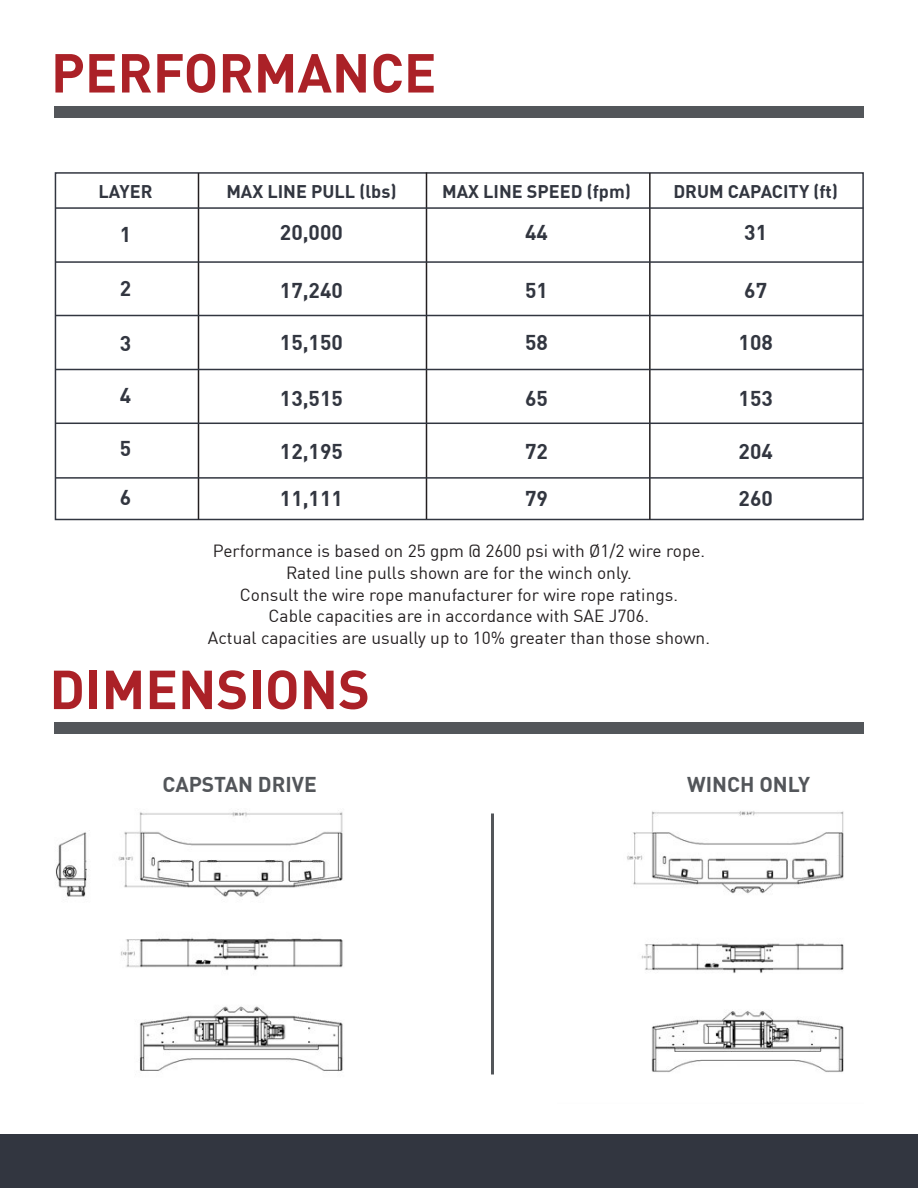
<style>
.page{position:relative;width:918px;height:1188px;background:#fff}
.page>*{position:absolute;margin:0;border:0;box-sizing:border-box;transform-origin:0 0}
.t1{font:700 54px "DIN Pro";color:#ab2127}
.t2{font:700 21px "DIN Pro";color:#323640}
.t3{font:700 21px "DIN Pro";color:#53565a}
.t4{font:700 18px "DIN Pro";color:#323640}
.t5{font:17.25px/21.6px "DIN Pro";color:#231f20;text-align:center}
</style>
<div class="page">
<div style="left:54px;top:106px;width:810px;height:11px;background:#53565a"></div>
<div style="left:54px;top:722px;width:810px;height:12px;background:#53565a"></div>
<div style="left:0;top:1134px;width:918px;height:54px;background:#323640"></div>
<img style="left:55px;top:809px;width:288px;height:263px">
<img style="left:627px;top:811px;width:217px;height:262px">
<hr style="left:491px;top:813px;width:3px;height:261px;background:#53565a">
<div style="left:55px;top:172px;width:809px;height:348px;border:2px solid #323640"></div>
<hr style="left:198px;top:173px;width:1px;height:346px;background:#231f20">
<hr style="left:426px;top:172px;width:1px;height:347px;background:#231f20">
<hr style="left:649px;top:173px;width:2px;height:346px;background:#231f20">
<hr style="left:56px;top:261px;width:807px;height:2px;background:#323640">
<hr style="left:56px;top:207px;width:807px;height:2px;background:#323640">
<hr style="left:56px;top:315px;width:807px;height:1px;background:#323640">
<hr style="left:56px;top:369px;width:807px;height:1px;background:#323640">
<hr style="left:56px;top:423px;width:807px;height:1px;background:#323640">
<hr style="left:56px;top:477px;width:807px;height:2px;background:#323640">
<h1 class="t1" style="left:51px;top:31px;width:387px">PERFORMANCE</h1>
<p class="t4" style="left:99px;top:178px;width:55px">LAYER</p>
<p class="t2" style="left:120px;top:218px;width:13px">1</p>
<p class="t2" style="left:120px;top:272px;width:13px">2</p>
<p class="t2" style="left:120px;top:327px;width:13px">3</p>
<p class="t2" style="left:120px;top:379px;width:13px">4</p>
<p class="t2" style="left:120px;top:432px;width:13px">5</p>
<p class="t2" style="left:120px;top:481px;width:13px">6</p>
<p class="t4" style="left:226px;top:178px;width:172px">MAX LINE PULL (lbs)</p>
<p class="t4" style="left:442px;top:178px;width:190px">MAX LINE SPEED (fpm)</p>
<p class="t4" style="left:673px;top:178px;width:166px">DRUM CAPACITY (ft)</p>
<p class="t2" style="left:280px;top:216px;width:64px">20,000</p>
<p class="t2" style="left:280px;top:274px;width:64px">17,240</p>
<p class="t2" style="left:280px;top:326px;width:64px">15,150</p>
<p class="t2" style="left:280px;top:382px;width:64px">13,515</p>
<p class="t2" style="left:280px;top:435px;width:64px">12,195</p>
<p class="t2" style="left:280px;top:482px;width:64px">11,111</p>
<p class="t2" style="left:525px;top:216px;width:24px">44</p>
<p class="t2" style="left:525px;top:274px;width:24px">51</p>
<p class="t2" style="left:525px;top:326px;width:24px">58</p>
<p class="t2" style="left:744px;top:216px;width:24px">31</p>
<p class="t2" style="left:744px;top:274px;width:24px">67</p>
<p class="t2" style="left:739px;top:326px;width:36px">108</p>
<p class="t2" style="left:739px;top:382px;width:36px">153</p>
<p class="t2" style="left:525px;top:382px;width:24px">65</p>
<p class="t2" style="left:525px;top:435px;width:24px">72</p>
<p class="t2" style="left:525px;top:482px;width:24px">79</p>
<p class="t2" style="left:739px;top:482px;width:36px">260</p>
<p class="t2" style="left:739px;top:435px;width:36px">204</p>
<p class="t5" style="left:208px;top:539px;width:504px">Performance is based on 25 gpm @ 2600 psi with Ø1/2 wire rope.<br>Rated line pulls shown are for the winch only.<br>Consult the wire rope manufacturer for wire rope ratings.<br>Cable capacities are in accordance with SAE J706.<br>Actual capacities are usually up to 10% greater than those shown.</p>
<h1 class="t1" style="left:49px;top:647px;width:322px">DIMENSIONS</h1>
<p class="t3" style="left:163px;top:768px;width:156px">CAPSTAN DRIVE</p>
<p class="t3" style="left:687px;top:768px;width:125px">WINCH ONLY</p>
</div>
